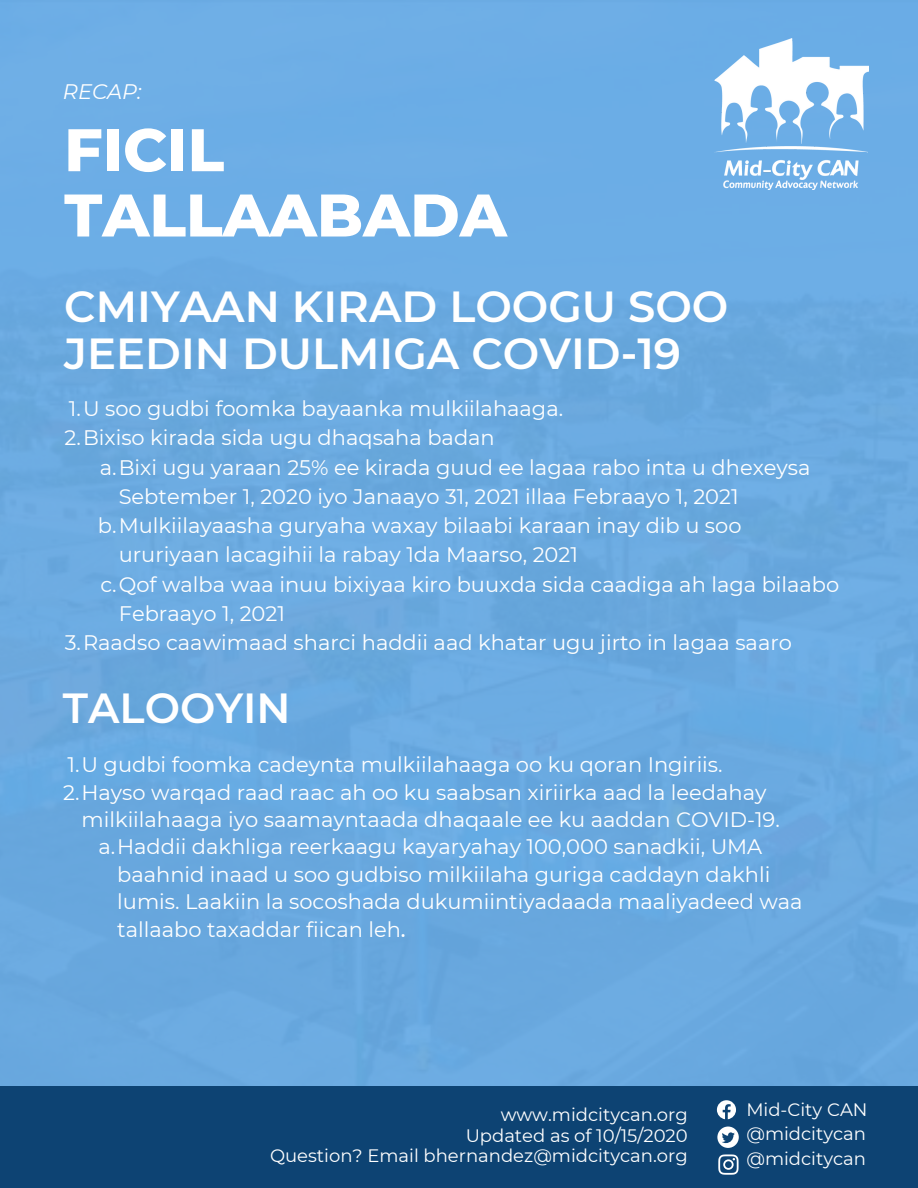
<style>
.page{position:relative;width:918px;height:1188px;background:#fff}
.page>*{position:absolute;margin:0;border:0;box-sizing:border-box;transform-origin:0 0}
.t1{font:800 60px/65.2px "Montserrat";color:#fff}
.t2{font:600 43.35px/47.7px "Montserrat";color:#fff}
.t3{font:600 42px "Montserrat";color:#fff}
.t4{font:21px/29.2px "Montserrat";color:#fff}
.t5{font:italic 21px "Montserrat";color:#fff}
.t6{font:18px/20.2px "Montserrat";color:#fff;text-align:right}
.s1{font-weight:500}
</style>
<div class="page">
<div style="left:0;top:0;width:918px;height:1086px;background:#6babe1"></div>
<img style="left:715px;top:38px;width:154px;height:151px">
<div style="left:0;top:1086px;width:918px;height:102px;background:#0d4373"></div>
<svg style="left:718px;top:1154px;width:21px;height:21px"></svg>
<svg style="left:717px;top:1127px;width:22px;height:21px"></svg>
<svg style="left:717px;top:1100px;width:19px;height:19px"></svg>
<p class="t5" style="left:63px;top:79px;width:80px">RECAP:</p>
<h1 class="t1" style="left:64px;top:117px;width:444px">FICIL<br>TALLAABADA</h1>
<h2 class="t2" style="left:64px;top:282px;width:666px">CMIYAAN KIRAD LOOGU SOO<br>JEEDIN DULMIGA COVID-19</h2>
<p class="t4" style="left:65px;top:394px;width:500px">1.U soo gudbi foomka bayaanka mulkiilahaaga.<br>2.Bixiso kirada sida ugu dhaqsaha badan</p>
<p class="t4" style="left:100px;top:452px;width:712px">a.Bixi ugu yaraan 25% ee kirada guud ee lagaa rabo inta u dhexeysa</p>
<p class="t4" style="left:119px;top:482px;width:621px">Sebtember 1, 2020 iyo Janaayo 31, 2021 illaa Febraayo 1, 2021</p>
<p class="t4" style="left:98px;top:511px;width:645px">b.Mulkiilayaasha guryaha waxay bilaabi karaan inay dib u soo</p>
<p class="t4" style="left:119px;top:540px;width:461px">ururiyaan lacagihii la rabay 1da Maarso, 2021</p>
<p class="t4" style="left:100px;top:569px;width:740px">c.Qof walba waa inuu bixiyaa kiro buuxda sida caadiga ah laga bilaabo</p>
<p class="t4" style="left:119px;top:599px;width:168px">Febraayo 1, 2021</p>
<p class="t4" style="left:65px;top:628px;width:729px">3.Raadso caawimaad sharci haddii aad khatar ugu jirto in lagaa saaro</p>
<h3 class="t3" style="left:63px;top:682px;width:229px">TALOOYIN</h3>
<p class="t4" style="left:67px;top:750px;width:657px">1.U gudbi foomka cadeynta mulkiilahaaga oo ku qoran Ingiriis.</p>
<p class="t4" style="left:63px;top:777px;width:705px">2.Hayso warqad raad raac ah oo ku saabsan xiriirka aad la leedahay</p>
<p class="t4" style="left:82px;top:805px;width:700px">milkiilahaaga iyo saamayntaada dhaqaale ee ku aaddan COVID-19.</p>
<p class="t4" style="left:98px;top:832px;width:665px">a.Haddii dakhliga reerkaagu kayaryahay 100,000 sanadkii, UMA</p>
<p class="t4" style="left:117px;top:860px;width:655px">baahnid inaad u soo gudbiso milkiilaha guriga caddayn dakhli</p>
<p class="t4" style="left:117px;top:887px;width:687px">lumis. Laakiin la socoshada dukumiintiyadaada maaliyadeed waa</p>
<p class="t4" style="left:117px;top:915px;width:290px">tallaabo taxaddar fiican leh<span class="s1">.</span></p>
<p class="t6" style="left:270px;top:1105px;width:419px">www.midcitycan.org<br>Updated as of 10/15/2020<br>Question? Email bhernandez@midcitycan.org</p>
<p class="t6" style="left:746px;top:1098px;width:123px;line-height:23.2px;text-align:left">Mid-City CAN @midcitycan</p>
<p class="t6" style="left:746px;top:1148px;width:121px">@midcitycan</p>
</div>
